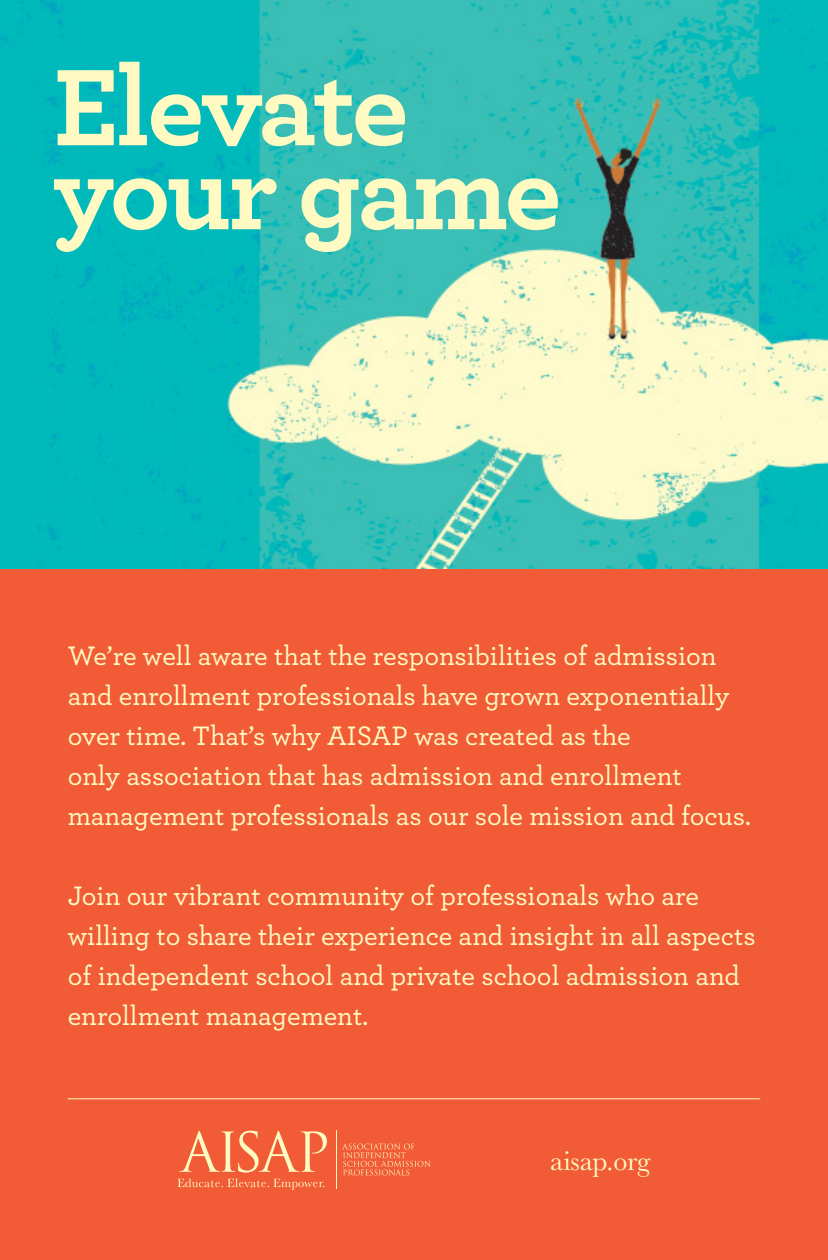
<style>
.page{position:relative;width:828px;height:1260px;background:#fff}
.page>*{position:absolute;margin:0;border:0;box-sizing:border-box;transform-origin:0 0}
.headlines{font:700 114px/84px "Archer";letter-spacing:-.03em;color:#fffac1}
.t1{font:500 28px/40px "Archer";color:#fffac1}
.t2{font:28px "Baskerville MT Std";color:#fffac1}
</style>
<div class="page">
<img style="left:0;top:0;width:828px;height:570px">
<div style="left:0;top:570px;width:828px;height:690px;background:#f15c36"></div>
<svg style="left:342px;top:1144px;width:89px;height:31px"></svg>
<hr style="left:336px;top:1130px;width:1px;height:59px;background:#fffac1">
<svg style="left:178px;top:1131px;width:149px;height:59px"></svg>
<hr style="left:68px;top:1098px;width:692px;height:1px;background:#fffac1">
<p class="headlines" style="left:53px;top:58px;width:510px">Elevate your game</p>
<p class="t1" style="left:68px;top:634px;width:685px">We’re well aware that the responsibilities of admission and enrollment professionals have grown exponentially over time. That’s why AISAP was created as the<br>only association that has admission and enrollment management professionals as our sole mission and focus.</p>
<p class="t1" style="left:68px;top:874px;width:689px">Join our vibrant community of professionals who are willing to share their experience and insight in all aspects of independent school and private school admission and enrollment management.</p>
<p class="t2" style="left:550px;top:1144px;width:102px">aisap.org</p>
</div>
